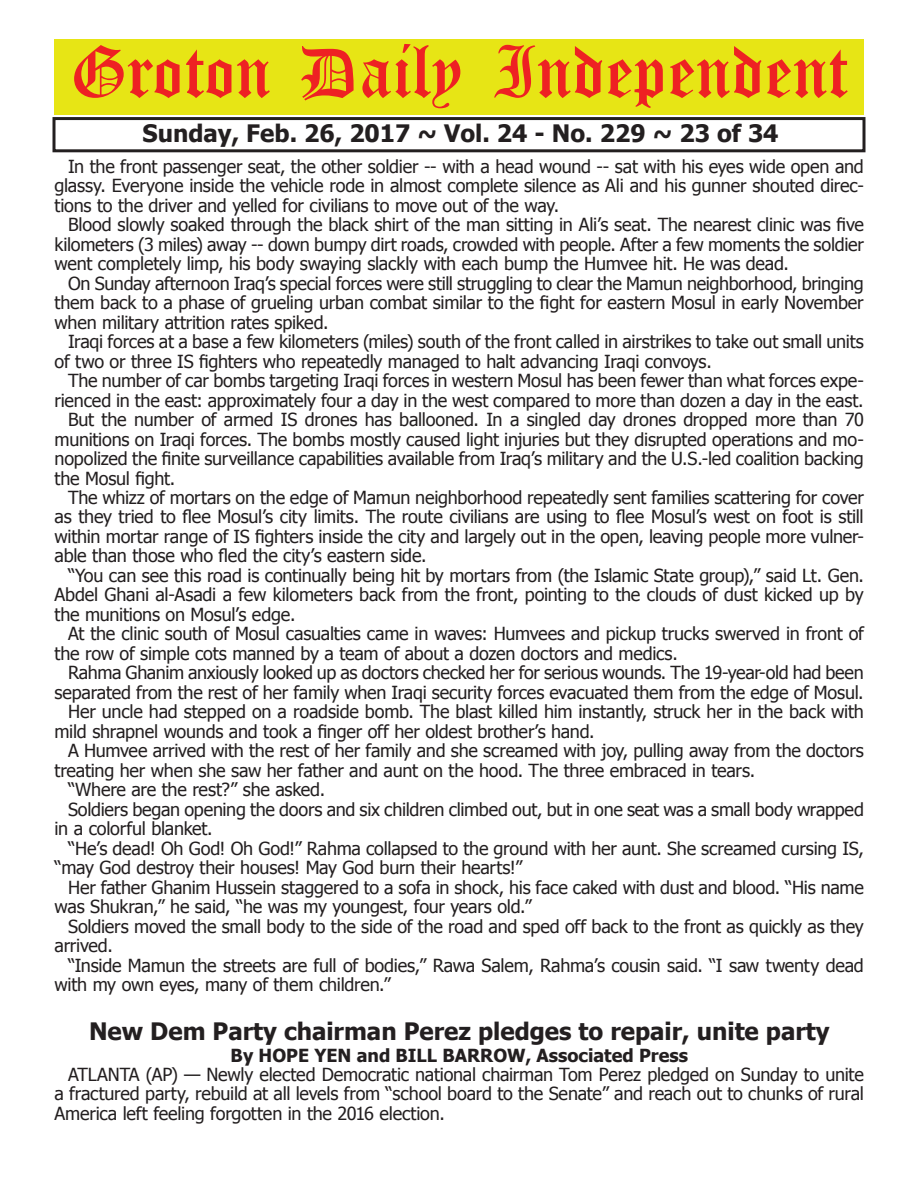
<style>
.page{position:relative;width:918px;height:1188px;background:#fff}
.page>*{position:absolute;margin:0;border:0;box-sizing:border-box;transform-origin:0 0}
.t1{font:54px "Old English Five";color:#ee2123}
.t2{font:700 24px "Tahoma";color:#231f20}
.t3{font:18px/19.5px "Tahoma";letter-spacing:-.015em;color:#231f20;text-align:justify}
.t4{font:700 18px "Tahoma";color:#231f20}
</style>
<div class="page">
<div style="left:52px;top:117px;width:814px;height:35px;border:3px solid #231f20"></div>
<div style="left:54px;top:40px;width:810px;height:75px;background:#e7e515"></div>
<h1 class="t1" style="left:70px;top:47px;width:779px">Groton Daily Independent</h1>
<h2 class="t2" style="left:143px;top:116px;width:638px">Sunday, Feb. 26, 2017 ~ Vol. 24 - No. 229 ~ 23 of 34</h2>
<p class="t3" style="left:55px;top:155px;width:811px;text-indent:14px">In the front passenger seat, the other soldier -- with a head wound -- sat with his eyes wide open and glassy. Everyone inside the vehicle rode in almost complete silence as Ali and his gunner shouted direc&shy;tions to the driver and yelled for civilians to move out of the way.</p>
<p class="t3" style="left:55px;top:214px;width:811px;text-indent:14px">Blood slowly soaked through the black shirt of the man sitting in Ali’s seat. The nearest clinic was five kilometers (3 miles) away -- down bumpy dirt roads, crowded with people. After a few moments the soldier went completely limp, his body swaying slackly with each bump the Humvee hit. He was dead.</p>
<p class="t3" style="left:55px;top:272px;width:811px;text-indent:14px">On Sunday afternoon Iraq’s special forces were still struggling to clear the Mamun neighborhood, bringing them back to a phase of grueling urban combat similar to the fight for eastern Mosul in early November when military attrition rates spiked.</p>
<p class="t3" style="left:55px;top:331px;width:811px;text-indent:14px">Iraqi forces at a base a few kilometers (miles) south of the front called in airstrikes to take out small units of two or three IS fighters who repeatedly managed to halt advancing Iraqi convoys.</p>
<p class="t3" style="left:68px;top:370px;width:797px">The number of car bombs targeting Iraqi forces in western Mosul has been fewer than what forces expe-</p>
<p class="t3" style="left:55px;top:389px;width:811px">rienced in the east: approximately four a day in the west compared to more than dozen a day in the east.</p>
<p class="t3" style="left:68px;top:409px;width:797px">But the number of armed IS drones has ballooned. In a singled day drones dropped more than 70</p>
<p class="t3" style="left:55px;top:428px;width:811px">munitions on Iraqi forces. The bombs mostly caused light injuries but they disrupted operations and mo-</p>
<p class="t3" style="left:55px;top:448px;width:811px">nopolized the finite surveillance capabilities available from Iraq’s military and the U.S.-led coalition backing</p>
<p class="t3" style="left:55px;top:467px;width:122px">the Mosul fight.</p>
<p class="t3" style="left:68px;top:487px;width:797px">The whizz of mortars on the edge of Mamun neighborhood repeatedly sent families scattering for cover</p>
<p class="t3" style="left:55px;top:506px;width:811px">as they tried to flee Mosul’s city limits. The route civilians are using to flee Mosul’s west on foot is still</p>
<p class="t3" style="left:55px;top:526px;width:811px">within mortar range of IS fighters inside the city and largely out in the open, leaving people more vulner-</p>
<p class="t3" style="left:55px;top:545px;width:374px">able than those who fled the city’s eastern side.</p>
<p class="t3" style="left:68px;top:565px;width:797px">“You can see this road is continually being hit by mortars from (the Islamic State group),” said Lt. Gen.</p>
<p class="t3" style="left:55px;top:584px;width:811px">Abdel Ghani al-Asadi a few kilometers back from the front, pointing to the clouds of dust kicked up by</p>
<p class="t3" style="left:55px;top:604px;width:242px">the munitions on Mosul’s edge.</p>
<p class="t3" style="left:68px;top:623px;width:797px">At the clinic south of Mosul casualties came in waves: Humvees and pickup trucks swerved in front of</p>
<p class="t3" style="left:55px;top:643px;width:625px">the row of simple cots manned by a team of about a dozen doctors and medics.</p>
<p class="t3" style="left:68px;top:662px;width:797px">Rahma Ghanim anxiously looked up as doctors checked her for serious wounds. The 19-year-old had been</p>
<p class="t3" style="left:55px;top:682px;width:811px">separated from the rest of her family when Iraqi security forces evacuated them from the edge of Mosul.</p>
<p class="t3" style="left:68px;top:701px;width:797px">Her uncle had stepped on a roadside bomb. The blast killed him instantly, struck her in the back with</p>
<p class="t3" style="left:55px;top:721px;width:542px">mild shrapnel wounds and took a finger off her oldest brother’s hand.</p>
<p class="t3" style="left:68px;top:740px;width:797px">A Humvee arrived with the rest of her family and she screamed with joy, pulling away from the doctors</p>
<p class="t3" style="left:55px;top:760px;width:702px">treating her when she saw her father and aunt on the hood. The three embraced in tears.</p>
<p class="t3" style="left:68px;top:779px;width:259px">“Where are the rest?” she asked.</p>
<p class="t3" style="left:68px;top:799px;width:797px">Soldiers began opening the doors and six children climbed out, but in one seat was a small body wrapped</p>
<p class="t3" style="left:55px;top:818px;width:160px">in a colorful blanket.</p>
<p class="t3" style="left:68px;top:838px;width:797px">“He’s dead! Oh God! Oh God!” Rahma collapsed to the ground with her aunt. She screamed cursing IS,</p>
<p class="t3" style="left:55px;top:857px;width:469px">“may God destroy their houses! May God burn their hearts!”</p>
<p class="t3" style="left:68px;top:877px;width:797px">Her father Ghanim Hussein staggered to a sofa in shock, his face caked with dust and blood. “His name</p>
<p class="t3" style="left:55px;top:896px;width:479px">was Shukran,” he said, “he was my youngest, four years old.”</p>
<p class="t3" style="left:68px;top:916px;width:797px">Soldiers moved the small body to the side of the road and sped off back to the front as quickly as they</p>
<p class="t3" style="left:55px;top:935px;width:60px">arrived.</p>
<p class="t3" style="left:68px;top:955px;width:797px">“Inside Mamun the streets are full of bodies,” Rawa Salem, Rahma’s cousin said. “I saw twenty dead</p>
<p class="t3" style="left:55px;top:974px;width:338px">with my own eyes, many of them children.”</p>
<h2 class="t2" style="left:89px;top:1014px;width:742px">New Dem Party chairman Perez pledges to repair, unite party</h2>
<p class="t4" style="left:231px;top:1042px;width:459px">By HOPE YEN and BILL BARROW, Associated Press</p>
<p class="t3" style="left:55px;top:1064px;width:811px;text-indent:14px">ATLANTA (AP) — Newly elected Democratic national chairman Tom Perez pledged on Sunday to unite a fractured party, rebuild at all levels from “school board to the Senate” and reach out to chunks of rural America left feeling forgotten in the 2016 election.</p>
</div>
